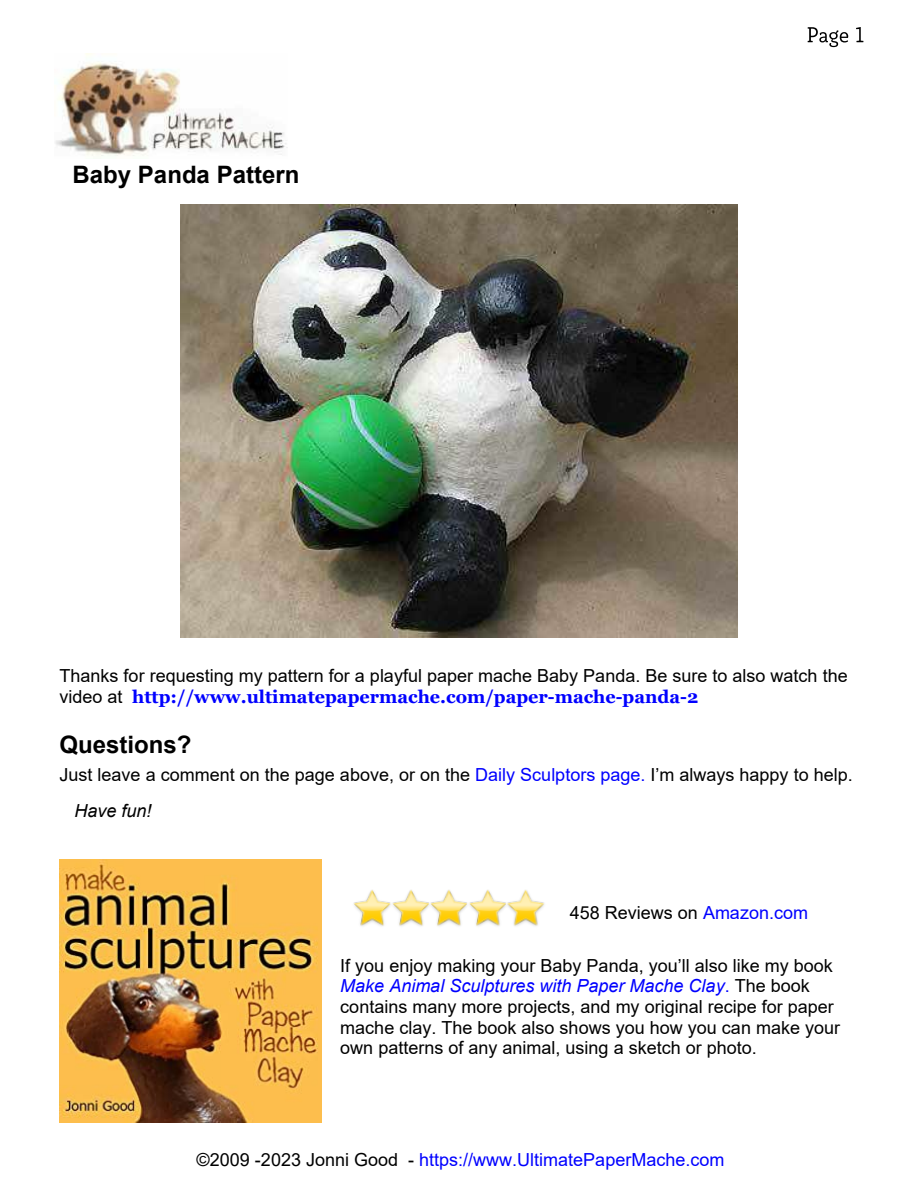
<style>
.page{position:relative;width:918px;height:1188px;background:#fff}
.page>*{position:absolute;margin:0;border:0;box-sizing:border-box;transform-origin:0 0}
.t1{font:700 24px "Arial";color:#000}
.t2{font:18px/20.7px "Arial";color:#000}
.t3{font:700 18px "Georgia";color:#00f}
.t4{font:18px "Arial";color:#00f}
.s1{font-family:"Arial";font-weight:400;color:#000}
.s2{color:#00f}
.s3{font-style:italic}
.s4{font-style:italic;color:#00f}
.s5{color:#000}
</style>
<div class="page">
<svg style="left:808px;top:27px;width:40px;height:20px"></svg>
<svg style="left:856px;top:27px;width:8px;height:15px"></svg>
<img style="left:55px;top:54px;width:232px;height:102px">
<img style="left:180px;top:204px;width:558px;height:434px">
<img style="left:60px;top:859px;width:262px;height:264px">
<img style="left:353px;top:889px;width:192px;height:37px">
<h1 class="t1" style="left:73px;top:165px;width:228px">Baby Panda Pattern</h1>
<p class="t2" style="left:60px;top:667px;width:790px">Thanks for requesting my pattern for a playful paper mache Baby Panda. Be sure to also watch the</p>
<p class="t3" style="left:60px;top:689px;width:640px"><span class="s1">video at</span> http://www.ultimatepapermache.com/paper-mache-panda-2</p>
<h1 class="t1" style="left:60px;top:735px;width:134px">Questions?</h1>
<p class="t2" style="left:75px;top:759px;width:780px;line-height:35.7px;text-indent:-15px">Just leave a comment on the page above, or on the <span class="s2">Daily Sculptors page.</span> I’m always happy to help.<br><span class="s3">Have fun!</span></p>
<p class="t2" style="left:570px;top:904px;width:240px">458 Reviews on <span class="s2">Amazon.com</span></p>
<p class="t2" style="left:340px;top:957px;width:501px">If you enjoy making your Baby Panda, you’ll also like my book <span class="s4">Make Animal Sculptures with Paper Mache Clay</span><span class="s2">.</span> The book contains many more projects, and my original recipe for paper mache clay. The book also shows you how you can make your own patterns of any animal, using a sketch or photo.</p>
<p class="t4" style="left:197px;top:1153px;width:529px"><span class="s5">©2009 -2023 Jonni Good -</span> https://www.UltimatePaperMache.com</p>
</div>
